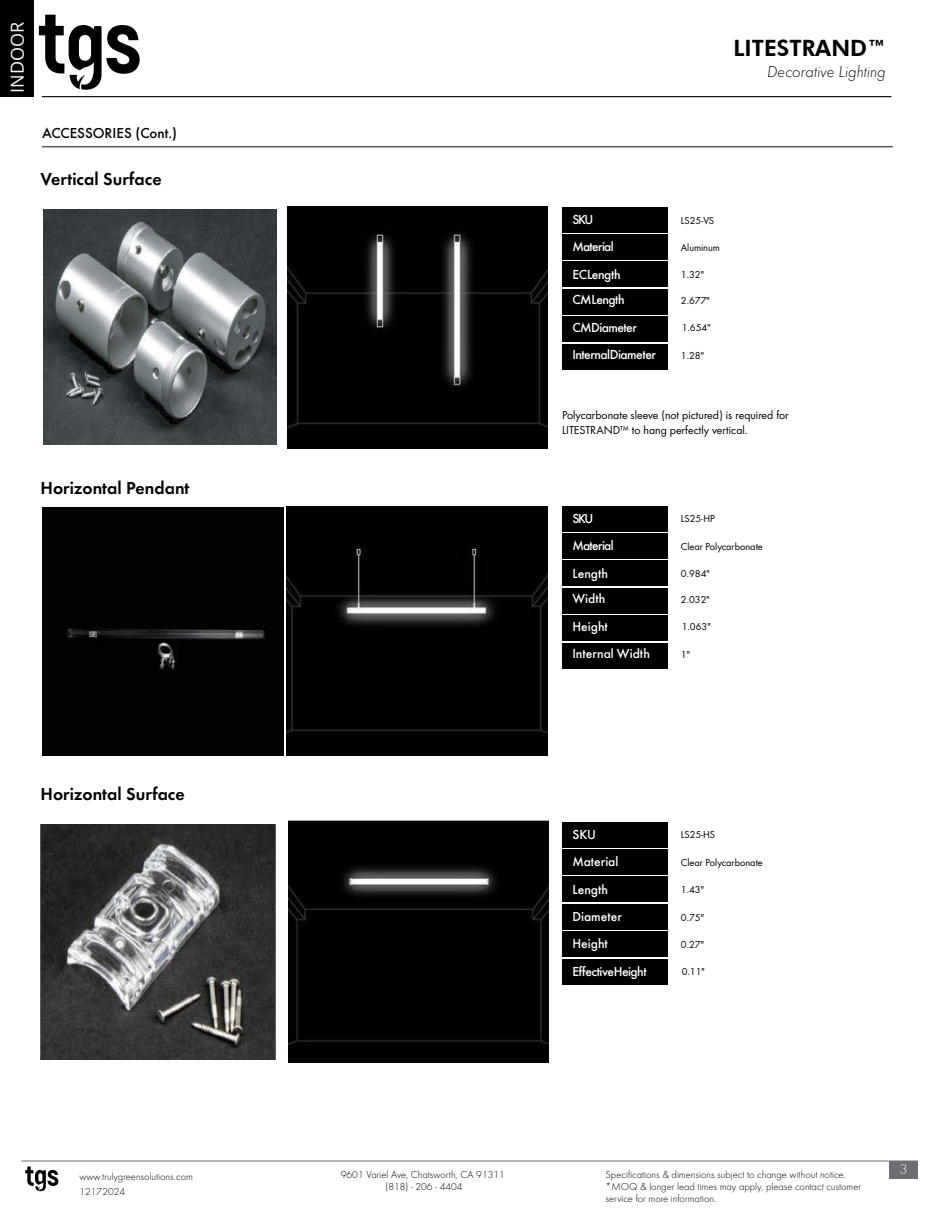
<style>
.page{position:relative;width:945px;height:1215px;background:#fff}
.page>*{position:absolute;margin:0;border:0;box-sizing:border-box;transform-origin:0 0}
.t1{font:800 22.5px "Futura BT";color:#000}
.t2{font:18px "Futura Dem";color:#000}
.t3{font:18px "Open Sans";color:#f8f8f9}
.t4{font:italic 300 16.5px "Futura";color:#000}
.t5{font:500 15px "Futura";color:#000}
.t6{font:300 15px "Futura Round";color:#f6f6f6}
.t7{font:500 12px "Futura";letter-spacing:-.035em;color:#fff}
.t8{font:12px/14.4px "Futura Boo";color:#000}
.t9{font:500 12px "Futura";color:#fff}
.t10{font:500 12px "Futura";letter-spacing:-.065em;color:#fff}
.t11{font:500 12px "Futura";letter-spacing:-.01em;color:#fff}
.t12{font:300 10.5px/12px "Futura";color:#000}
.t13{font:10.5px "Futura Boo";color:#000}
</style>
<div class="page">
<svg style="left:25px;top:1167px;width:33px;height:24px"></svg>
<div style="left:889px;top:1161px;width:28px;height:18px;background:#6d6e71"></div>
<hr style="left:21px;top:1161px;width:896px;height:1px;background:#6d6e71">
<div style="left:0;top:0;width:34px;height:96px;background:#000"></div>
<hr style="left:42px;top:96px;width:849px;height:1px;background:#000">
<svg style="left:39px;top:15px;width:101px;height:75px"></svg>
<hr style="left:42px;top:146px;width:851px;height:1px;background:#58595b">
<div style="left:562px;top:207px;width:106px;height:25px;background:#000"></div>
<div style="left:562px;top:506px;width:106px;height:25px;background:#000"></div>
<div style="left:562px;top:317px;width:106px;height:25px;background:#000"></div>
<div style="left:562px;top:615px;width:106px;height:26px;background:#000"></div>
<div style="left:562px;top:234px;width:106px;height:26px;background:#000"></div>
<div style="left:562px;top:533px;width:106px;height:26px;background:#000"></div>
<div style="left:562px;top:344px;width:106px;height:25px;background:#000"></div>
<div style="left:562px;top:643px;width:106px;height:25px;background:#000"></div>
<div style="left:562px;top:262px;width:106px;height:25px;background:#000"></div>
<div style="left:562px;top:561px;width:106px;height:25px;background:#000"></div>
<div style="left:562px;top:289px;width:106px;height:26px;background:#000"></div>
<div style="left:562px;top:588px;width:106px;height:25px;background:#000"></div>
<img style="left:44px;top:209px;width:233px;height:235px">
<img style="left:288px;top:207px;width:260px;height:241px">
<div style="left:42px;top:508px;width:241px;height:248px;background:#020202"></div>
<img style="left:287px;top:506px;width:260px;height:250px">
<img style="left:41px;top:824px;width:235px;height:235px">
<img style="left:288px;top:820px;width:261px;height:243px">
<div style="left:562px;top:822px;width:106px;height:25px;background:#000"></div>
<div style="left:562px;top:931px;width:106px;height:26px;background:#000"></div>
<div style="left:562px;top:849px;width:106px;height:26px;background:#000"></div>
<div style="left:562px;top:959px;width:106px;height:25px;background:#000"></div>
<div style="left:562px;top:877px;width:106px;height:25px;background:#000"></div>
<div style="left:562px;top:904px;width:106px;height:25px;background:#000"></div>
<h2 class="t3" style="left:5px;top:93px;width:72px;rotate:-90deg">INDOOR</h2>
<h3 class="t5" style="left:42px;top:122px;width:137px">ACCESSORIES (Cont.)</h3>
<h2 class="t2" style="left:40px;top:166px;width:123px">Vertical Surface</h2>
<h2 class="t2" style="left:40px;top:475px;width:150px">Horizontal Pendant</h2>
<h2 class="t2" style="left:40px;top:781px;width:146px">Horizontal Surface</h2>
<h1 class="t1" style="left:734px;top:34px;width:154px">LITESTRAND™</h1>
<h3 class="t4" style="left:767px;top:61px;width:120px">Decorative Lighting</h3>
<p class="t7" style="left:572px;top:211px;width:23px">SKU</p>
<p class="t13" style="left:681px;top:213px;width:35px">LS25-VS</p>
<p class="t10" style="left:572px;top:239px;width:43px">Material</p>
<p class="t13" style="left:681px;top:240px;width:40px">Aluminum</p>
<p class="t7" style="left:572px;top:266px;width:50px">EC Length</p>
<p class="t13" style="left:681px;top:268px;width:25px">1.32"</p>
<p class="t7" style="left:572px;top:292px;width:54px">CM Length</p>
<p class="t13" style="left:681px;top:293px;width:30px">2.677"</p>
<p class="t7" style="left:572px;top:319px;width:66px">CM Diameter</p>
<p class="t13" style="left:682px;top:321px;width:30px">1.654"</p>
<p class="t7" style="left:572px;top:346px;width:85px">Internal Diameter</p>
<p class="t13" style="left:681px;top:348px;width:25px">1.28"</p>
<p class="t8" style="left:562px;top:408px;width:228px">Polycarbonate sleeve (not pictured) is required for<br>LITESTRAND™ to hang perfectly vertical.</p>
<p class="t7" style="left:572px;top:510px;width:23px">SKU</p>
<p class="t13" style="left:681px;top:512px;width:35px">LS25-HP</p>
<p class="t10" style="left:572px;top:537px;width:43px">Material</p>
<p class="t13" style="left:681px;top:539px;width:83px">Clear Polycarbonate</p>
<p class="t7" style="left:572px;top:565px;width:37px">Length</p>
<p class="t13" style="left:681px;top:567px;width:30px">0.984"</p>
<p class="t7" style="left:572px;top:590px;width:35px">Width</p>
<p class="t13" style="left:681px;top:592px;width:30px">2.032"</p>
<p class="t7" style="left:572px;top:618px;width:37px">Height</p>
<p class="t13" style="left:682px;top:620px;width:30px">1.063"</p>
<p class="t9" style="left:572px;top:645px;width:79px">Internal Width</p>
<p class="t13" style="left:681px;top:647px;width:11px">1"</p>
<p class="t7" style="left:572px;top:826px;width:25px">SKU</p>
<p class="t13" style="left:681px;top:828px;width:36px">LS25-HS</p>
<p class="t11" style="left:572px;top:853px;width:47px">Material</p>
<p class="t13" style="left:681px;top:855px;width:83px">Clear Polycarbonate</p>
<p class="t7" style="left:572px;top:881px;width:37px">Length</p>
<p class="t9" style="left:572px;top:908px;width:51px">Diameter</p>
<p class="t13" style="left:681px;top:882px;width:25px">1.43"</p>
<p class="t13" style="left:681px;top:910px;width:25px">0.75"</p>
<p class="t7" style="left:572px;top:936px;width:37px">Height</p>
<p class="t13" style="left:681px;top:937px;width:25px">0.27"</p>
<p class="t7" style="left:572px;top:963px;width:76px">Effective Height</p>
<p class="t13" style="left:682px;top:965px;width:25px">0.11"</p>
<p class="t12" style="left:79px;top:1170px;width:115px">www.trulygreensolutions.com</p>
<p class="t12" style="left:341px;top:1168px;width:166px">9601 Variel Ave, Chatsworth, CA 91311</p>
<p class="t12" style="left:606px;top:1168px;width:242px">Specifications &amp; dimensions subject to change without notice.</p>
<p class="t12" style="left:386px;top:1181px;width:79px">(818) - 206 - 4404</p>
<p class="t12" style="left:606px;top:1181px;width:257px">*MOQ &amp; longer lead times may apply, please contact customer service for more information.</p>
<p class="t12" style="left:79px;top:1185px;width:47px">12172024</p>
<h3 class="t6" style="left:900px;top:1159px;width:10px">3</h3>
</div>
